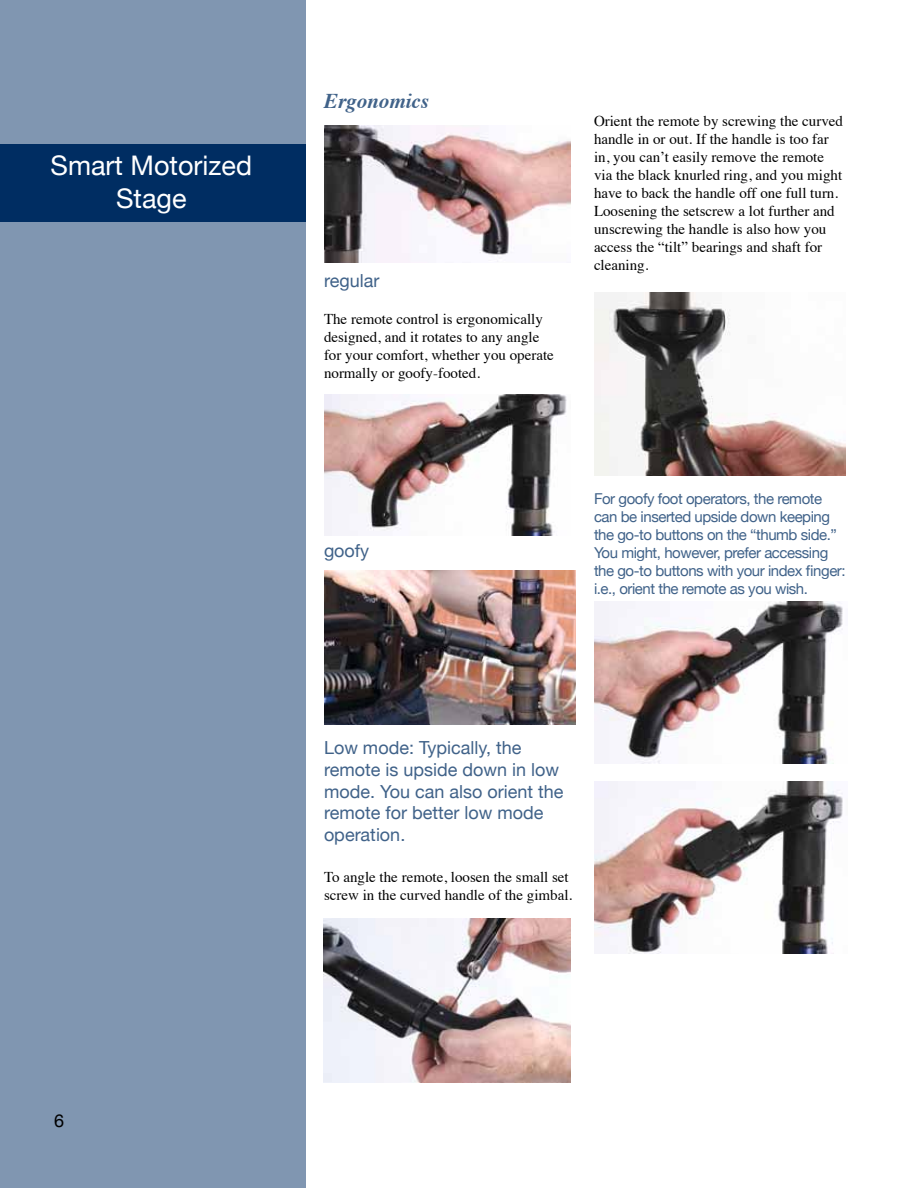
<style>
.page{position:relative;width:918px;height:1188px;background:#fff}
.page>*{position:absolute;margin:0;border:0;box-sizing:border-box;transform-origin:0 0}
.t1{font:27px/32.4px "Helvetica Neue";color:#fff;text-align:center}
.t2{font:italic 700 21px "Times";color:#406289}
.t3{font:18px/21.6px "Helvetica Neue";color:#406289}
.t4{font:18px "Helvetica Neue";color:#000}
.t5{font:15px/18px "Times";color:#000}
.t6{font:15px/18px "Helvetica Neue";letter-spacing:-.03em;color:#406289}
</style>
<div class="page">
<div style="left:0;top:0;width:306px;height:1188px;background:#8096b1"></div>
<img style="left:594px;top:293px;width:252px;height:183px">
<img style="left:324px;top:918px;width:246px;height:165px">
<img style="left:594px;top:782px;width:249px;height:172px">
<img style="left:594px;top:602px;width:249px;height:161px">
<img style="left:324px;top:126px;width:246px;height:136px">
<img style="left:324px;top:394px;width:243px;height:142px">
<div style="left:0;top:144px;width:306px;height:77px;background:#002d62"></div>
<img style="left:324px;top:570px;width:252px;height:154px">
<h1 class="t1" style="left:51px;top:148px;width:203px">Smart Motorized<br>Stage</h1>
<h2 class="t2" style="left:324px;top:81px;width:107px">Ergonomics</h2>
<p class="t3" style="left:324px;top:269px;width:57px">regular</p>
<p class="t5" style="left:324px;top:309px;width:231px">The remote control is ergonomically designed, and it rotates to any angle for your comfort, whether you operate normally or goofy-footed.</p>
<p class="t5" style="left:594px;top:111px;width:251px">Orient the remote by screwing the curved handle in or out. If the handle is too far in, you can’t easily remove the remote via the black knurled ring, and you might have to back the handle off one full turn.<br>Loosening the setscrew a lot further and unscrewing the handle is also how you access the “tilt” bearings and shaft for cleaning.</p>
<p class="t3" style="left:324px;top:539px;width:47px">goofy</p>
<p class="t6" style="left:594px;top:489px;width:253px">For goofy foot operators, the remote can be inserted upside down keeping the go-to buttons on the “thumb side.” You might, however, prefer accessing the go-to buttons with your index finger: i.e., orient the remote as you wish.</p>
<p class="t3" style="left:324px;top:736px;width:241px">Low mode: Typically, the remote is upside down in low mode. You can also orient the remote for better low mode operation.</p>
<p class="t5" style="left:324px;top:867px;width:250px">To angle the remote, loosen the small set screw in the curved handle of the gimbal.</p>
<p class="t4" style="left:54px;top:1105px;width:12px">6</p>
</div>
